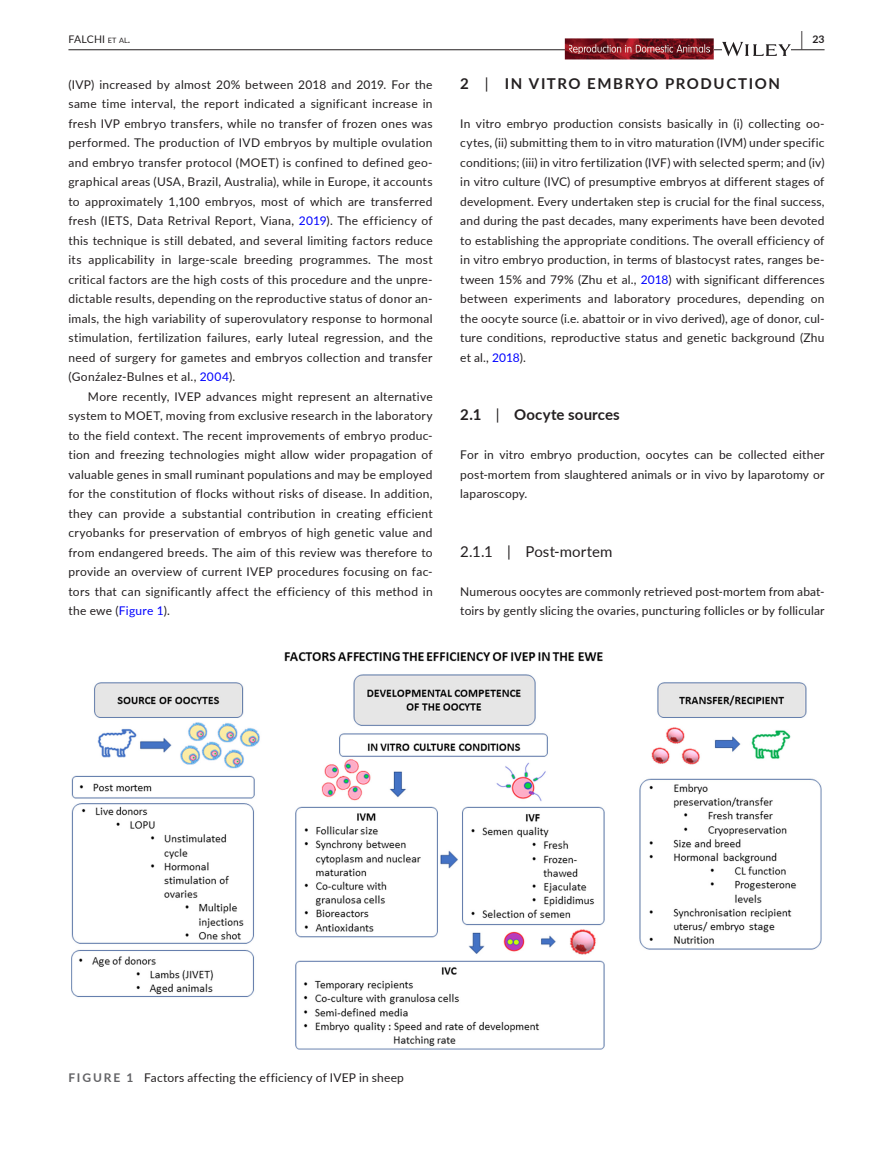
<style>
.page{position:relative;width:893px;height:1174px;background:#fff}
.page>*{position:absolute;margin:0;border:0;box-sizing:border-box;transform-origin:0 0}
.t1{font:700 15px "Lato";letter-spacing:.095em;color:#231f20}
.t2{font:700 15px "Lato";letter-spacing:.01em;color:#231f20}
.t3{font:15px "Lato";letter-spacing:.005em;color:#231f20}
.t4{font:12px/19.5px "Lato";letter-spacing:.015em;color:#231f20;text-align:justify}
.t5{font:10.5px "Lato";letter-spacing:.015em;color:#231f20}
.t6{font:700 10.5px "Lato";color:#231f20}
.s1{font-size:7.35px}
.s2{font-size:19.5px}
.s3{color:#00f}
.s4{font-weight:400}
.s5{font-weight:700;color:#636366}
</style>
<div class="page">
<hr style="left:68px;top:49px;width:756px;height:1px;background:#231f20">
<img style="left:565px;top:38px;width:149px;height:22px">
<img style="left:569px;top:44px;width:140px;height:10px">
<svg style="left:722px;top:42px;width:69px;height:14px"></svg>
<img style="left:72px;top:653px;width:749px;height:396px">
<p class="t5" style="left:68px;top:31px;width:63px">FALCHI <span class="s1">et al</span>.</p>
<p class="t6" style="left:801px;top:31px;width:25px"><span class="s2">|</span> 23</p>
<p class="t4" style="left:68px;top:74px;width:366px">(IVP) increased by almost 20% between 2018 and 2019. For the same time interval, the report indicated a significant increase in fresh IVP embryo transfers, while no transfer of frozen ones was performed. The production of IVD embryos by multiple ovulation and embryo transfer protocol (MOET) is confined to defined geo&shy;graphical areas (USA, Brazil, Australia), while in Europe, it accounts to approximately 1,100 embryos, most of which are transferred fresh (IETS, Data Retrival Report, Viana, <span class="s3">2019</span>). The efficiency of this technique is still debated, and several limiting factors reduce its applicability in large-scale breeding programmes. The most critical factors are the high costs of this procedure and the unpre&shy;dictable results, depending on the reproductive status of donor an&shy;imals, the high variability of superovulatory response to hormonal stimulation, fertilization failures, early luteal regression, and the need of surgery for gametes and embryos collection and transfer (Gonźalez-Bulnes et al., <span class="s3">2004</span>).</p>
<p class="t4" style="left:68px;top:386px;width:366px;text-indent:20px">More recently, IVEP advances might represent an alternative system to MOET, moving from exclusive research in the laboratory to the field context. The recent improvements of embryo produc&shy;tion and freezing technologies might allow wider propagation of valuable genes in small ruminant populations and may be employed for the constitution of flocks without risks of disease. In addition, they can provide a substantial contribution in creating efficient cryobanks for preservation of embryos of high genetic value and from endangered breeds. The aim of this review was therefore to provide an overview of current IVEP procedures focusing on fac&shy;tors that can significantly affect the efficiency of this method in the ewe (<span class="s3">Figure 1</span>).</p>
<p class="t1" style="left:460px;top:72px;width:321px">2 <span class="s4">|</span> IN VITRO EMBRYO PRODUCTION</p>
<p class="t4" style="left:460px;top:113px;width:366px">In vitro embryo production consists basically in (i) collecting oo&shy;cytes, (ii) submitting them to in vitro maturation (IVM) under specific conditions; (iii) in vitro fertilization (IVF) with selected sperm; and (iv) in vitro culture (IVC) of presumptive embryos at different stages of development. Every undertaken step is crucial for the final success, and during the past decades, many experiments have been devoted to establishing the appropriate conditions. The overall efficiency of in vitro embryo production, in terms of blastocyst rates, ranges be&shy;tween 15% and 79% (Zhu et al., <span class="s3">2018</span>) with significant differences between experiments and laboratory procedures, depending on the oocyte source (i.e. abattoir or in vivo derived), age of donor, cul&shy;ture conditions, reproductive status and genetic background (Zhu et al., <span class="s3">2018</span>).</p>
<p class="t2" style="left:460px;top:404px;width:161px">2.1 <span class="s4">|</span> Oocyte sources</p>
<p class="t4" style="left:460px;top:444px;width:366px">For in vitro embryo production, oocytes can be collected either post-mortem from slaughtered animals or in vivo by laparotomy or laparoscopy.</p>
<p class="t3" style="left:460px;top:540px;width:154px">2.1.1 | Post-mortem</p>
<p class="t4" style="left:460px;top:581px;width:366px">Numerous oocytes are commonly retrieved post-mortem from abat&shy;toirs by gently slicing the ovaries, puncturing follicles or by follicular</p>
<p class="t4" style="left:68px;top:1067px;width:337px"><span class="s5">FIGURE 1</span> Factors affecting the efficiency of IVEP in sheep</p>
</div>
